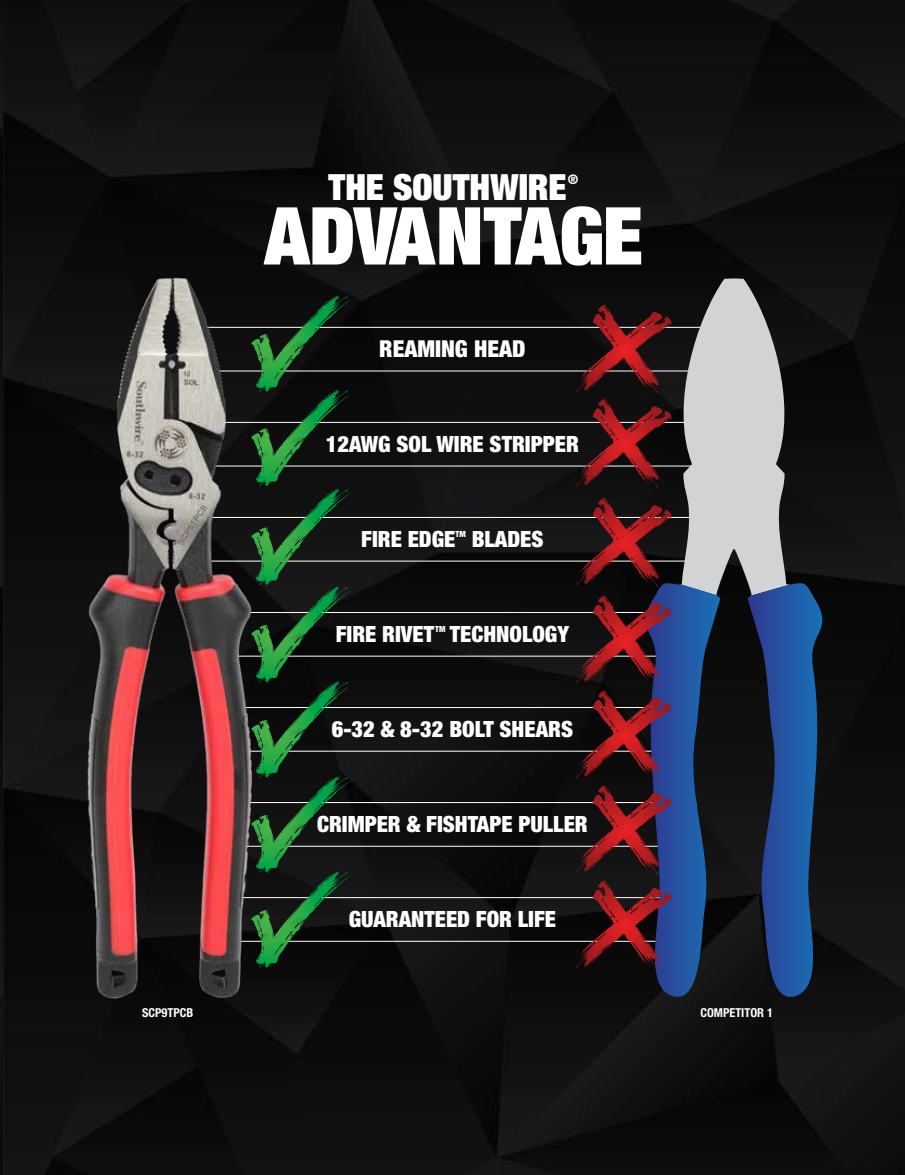
<style>
.page{position:relative;width:905px;height:1175px;background:#fff}
.page>*{position:absolute;margin:0;border:0;box-sizing:border-box;transform-origin:0 0}
.t1{font:900 expanded 79.95px "Helvetica Neue";letter-spacing:-.015em;color:#fff}
.t2{font:900 expanded 36.15px "Helvetica Neue";color:#fff}
.t3{font:900 condensed 23.4px "Helvetica Neue";color:#fff}
.t4{font:900 condensed 22.35px "Helvetica Neue";color:#fff}
.t5{font:900 expanded 13.2px "Helvetica Neue";color:#fff}
.t6{font:700 condensed 12.3px "Helvetica Neue";color:#fff}
.t7{font:900 condensed 8.4px "Helvetica Neue";color:#fff}
</style>
<div class="page">
<div style="left:0;top:0;width:904px;height:1174px;background:#0f0f0f"></div>
<div style="left:195px;top:327px;width:514px;height:44px;border:1px solid #fff"></div>
<div style="left:140px;top:422px;width:625px;height:44px;border:1px solid #fff"></div>
<div style="left:202px;top:517px;width:501px;height:44px;border:1px solid #fff"></div>
<div style="left:217px;top:612px;width:470px;height:44px;border:1px solid #fff"></div>
<div style="left:234px;top:707px;width:437px;height:44px;border:1px solid #fff"></div>
<div style="left:208px;top:802px;width:488px;height:44px;border:1px solid #fff"></div>
<div style="left:224px;top:897px;width:457px;height:44px;border:1px solid #fff"></div>
<svg style="left:292px;top:295px;width:46px;height:647px"></svg>
<img style="left:43px;top:278px;width:249px;height:721px">
<svg style="left:575px;top:278px;width:261px;height:725px"></svg>
<h2 class="t2" style="left:328px;top:164px;width:239px">THE SOUTHWIRE</h2>
<p class="t5" style="left:567px;top:170px;width:12px">®</p>
<h1 class="t1" style="left:264px;top:185px;width:380px">ADVANTAGE</h1>
<p class="t3" style="left:379px;top:335px;width:148px">REAMING HEAD</p>
<p class="t4" style="left:326px;top:430px;width:254px">12AWG SOL WIRE STRIPPER</p>
<p class="t4" style="left:361px;top:525px;width:96px">FIRE EDGE</p>
<p class="t7" style="left:455px;top:528px;width:12px">TM</p>
<p class="t4" style="left:471px;top:525px;width:73px">BLADES</p>
<p class="t4" style="left:336px;top:620px;width:100px">FIRE RIVET</p>
<p class="t7" style="left:435px;top:623px;width:12px">TM</p>
<p class="t4" style="left:450px;top:620px;width:121px">TECHNOLOGY</p>
<p class="t4" style="left:332px;top:715px;width:243px">6-32 &amp; 8-32 BOLT SHEARS</p>
<p class="t4" style="left:317px;top:810px;width:272px">CRIMPER &amp; FISHTAPE PULLER</p>
<p class="t4" style="left:348px;top:905px;width:209px">GUARANTEED FOR LIFE</p>
<p class="t6" style="left:142px;top:1004px;width:53px">SCP9TPCB</p>
<p class="t6" style="left:700px;top:1004px;width:74px">COMPETITOR 1</p>
</div>
